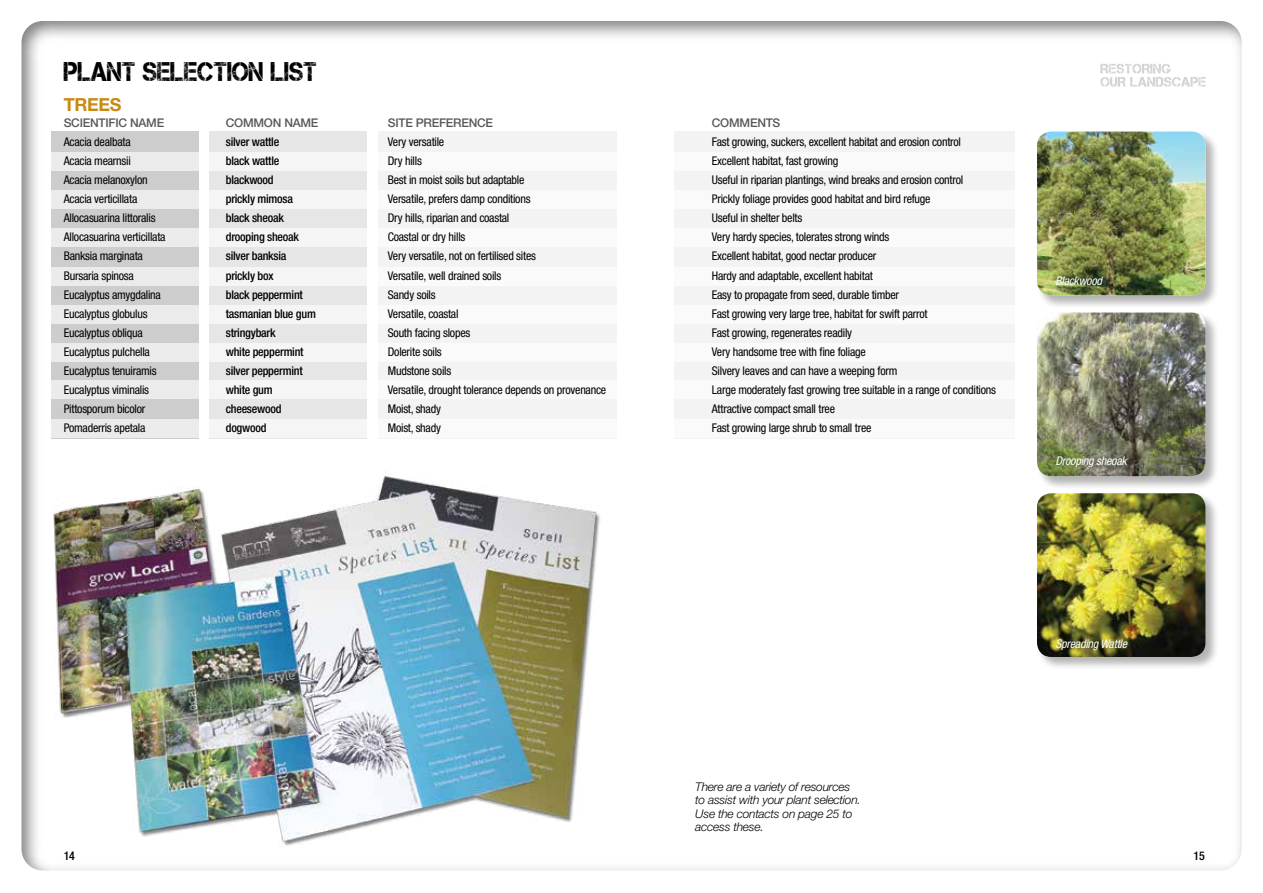
<style>
.page{position:relative;width:1263px;height:893px;background:#fff}
.page>*{position:absolute;margin:0;border:0;box-sizing:border-box;transform-origin:0 0}
.t1{font:27px "Captureit";color:#000;scale:.9 1}
.t2{font:700 18px "Helvetica Neue LT";letter-spacing:-.02em;color:#c88a12}
.t3{font:condensed 12px "Helvetica Neue LT";letter-spacing:-.02em;color:#000}
.t4{font:500 condensed 12px "Helvetica Neue LT";letter-spacing:-.02em;color:#000}
.t5{font:italic 300 12px/13.5px "Helvetica Neue LT";letter-spacing:-.02em;color:#000}
.t6{font:500 12px "Helvetica Neue LT";letter-spacing:-.02em;color:#58595b}
.t7{font:italic condensed 12px "Helvetica Neue LT";letter-spacing:-.02em;color:#fff}
</style>
<div class="page">
<img style="left:21px;top:21px;width:1221px;height:850px">
<div style="left:51px;top:132px;width:148px;height:307px;background:#cdcdcd"></div>
<div style="left:209px;top:132px;width:158px;height:307px;background:#e6e6e6"></div>
<div style="left:378px;top:132px;width:239px;height:307px;background:#f3f3f3"></div>
<div style="left:674px;top:132px;width:340px;height:307px;background:#f3f3f3"></div>
<div style="left:1036px;top:131px;width:183px;height:178px;background:#000;opacity:.3"></div>
<img style="left:1037px;top:132px;width:168px;height:163px">
<div style="left:1036px;top:492px;width:183px;height:178px;background:#000;opacity:.3"></div>
<img style="left:1037px;top:493px;width:168px;height:164px">
<svg style="left:1100px;top:64px;width:105px;height:23px"></svg>
<div style="left:51px;top:152px;width:964px;height:19px;background:linear-gradient(to right,#f0f0f0,#fefefe)"></div>
<div style="left:51px;top:229px;width:964px;height:18px;background:linear-gradient(to right,#f0f0f0,#fefefe)"></div>
<div style="left:51px;top:305px;width:964px;height:18px;background:linear-gradient(to right,#f0f0f0,#fefefe)"></div>
<div style="left:51px;top:381px;width:964px;height:18px;background:linear-gradient(to right,#f0f0f0,#fefefe)"></div>
<div style="left:51px;top:191px;width:964px;height:18px;background:linear-gradient(to right,#f0f0f0,#fefefe)"></div>
<div style="left:51px;top:267px;width:964px;height:19px;background:linear-gradient(to right,#f0f0f0,#fefefe)"></div>
<div style="left:51px;top:343px;width:964px;height:19px;background:linear-gradient(to right,#f0f0f0,#fefefe)"></div>
<div style="left:51px;top:419px;width:964px;height:19px;background:linear-gradient(to right,#f0f0f0,#fefefe)"></div>
<div style="left:1036px;top:312px;width:183px;height:178px;background:#000;opacity:.3"></div>
<img style="left:1037px;top:313px;width:168px;height:163px">
<h1 class="t1" style="left:64px;top:56px;width:283px">PLANT SELECTION LIST</h1>
<h2 class="t2" style="left:64px;top:93px;width:59px">TREES</h2>
<p class="t6" style="left:64px;top:116px;width:102px">SCIENTIFIC NAME</p>
<p class="t6" style="left:226px;top:116px;width:94px">COMMON NAME</p>
<p class="t6" style="left:388px;top:116px;width:107px">SITE PREFERENCE</p>
<p class="t6" style="left:712px;top:116px;width:70px">COMMENTS</p>
<p class="t3" style="left:64px;top:135px;width:68px">Acacia dealbata</p>
<p class="t4" style="left:226px;top:135px;width:55px">silver wattle</p>
<p class="t3" style="left:388px;top:135px;width:58px">Very versatile</p>
<p class="t3" style="left:712px;top:135px;width:251px">Fast growing, suckers, excellent habitat and erosion control</p>
<p class="t3" style="left:64px;top:154px;width:69px">Acacia mearnsii</p>
<p class="t4" style="left:226px;top:154px;width:55px">black wattle</p>
<p class="t3" style="left:388px;top:154px;width:36px">Dry hills</p>
<p class="t3" style="left:712px;top:154px;width:128px">Excellent habitat, fast growing</p>
<p class="t3" style="left:64px;top:173px;width:85px">Acacia melanoxylon</p>
<p class="t4" style="left:226px;top:173px;width:49px">blackwood</p>
<p class="t3" style="left:388px;top:173px;width:138px">Best in moist soils but adaptable</p>
<p class="t3" style="left:712px;top:173px;width:253px">Useful in riparian plantings, wind breaks and erosion control</p>
<p class="t3" style="left:64px;top:192px;width:75px">Acacia verticillata</p>
<p class="t4" style="left:226px;top:192px;width:69px">prickly mimosa</p>
<p class="t3" style="left:388px;top:192px;width:144px">Versatile, prefers damp conditions</p>
<p class="t3" style="left:712px;top:192px;width:220px">Prickly foliage provides good habitat and bird refuge</p>
<p class="t3" style="left:64px;top:211px;width:93px">Allocasuarina littoralis</p>
<p class="t4" style="left:226px;top:211px;width:60px">black sheoak</p>
<p class="t3" style="left:388px;top:211px;width:123px">Dry hills, riparian and coastal</p>
<p class="t3" style="left:712px;top:211px;width:92px">Useful in shelter belts</p>
<p class="t3" style="left:64px;top:230px;width:103px">Allocasuarina verticillata</p>
<p class="t4" style="left:226px;top:230px;width:75px">drooping sheoak</p>
<p class="t3" style="left:388px;top:230px;width:79px">Coastal or dry hills</p>
<p class="t3" style="left:712px;top:230px;width:179px">Very hardy species, tolerates strong winds</p>
<p class="t3" style="left:64px;top:249px;width:81px">Banksia marginata</p>
<p class="t4" style="left:226px;top:249px;width:62px">silver banksia</p>
<p class="t3" style="left:388px;top:249px;width:150px">Very versatile, not on fertilised sites</p>
<p class="t3" style="left:712px;top:249px;width:166px">Excellent habitat, good nectar producer</p>
<p class="t3" style="left:64px;top:268px;width:72px">Bursaria spinosa</p>
<p class="t4" style="left:226px;top:268px;width:49px">prickly box</p>
<p class="t3" style="left:388px;top:268px;width:115px">Versatile, well drained soils</p>
<p class="t3" style="left:712px;top:268px;width:163px">Hardy and adaptable, excellent habitat</p>
<p class="t3" style="left:64px;top:287px;width:99px">Eucalyptus amygdalina</p>
<p class="t4" style="left:226px;top:287px;width:79px">black peppermint</p>
<p class="t3" style="left:388px;top:287px;width:49px">Sandy soils</p>
<p class="t3" style="left:712px;top:287px;width:189px">Easy to propagate from seed, durable timber</p>
<p class="t3" style="left:64px;top:306px;width:85px">Eucalyptus globulus</p>
<p class="t4" style="left:226px;top:306px;width:92px">tasmanian blue gum</p>
<p class="t3" style="left:388px;top:306px;width:72px">Versatile, coastal</p>
<p class="t3" style="left:712px;top:306px;width:217px">Fast growing very large tree, habitat for swift parrot</p>
<p class="t3" style="left:64px;top:325px;width:80px">Eucalyptus obliqua</p>
<p class="t4" style="left:226px;top:325px;width:51px">stringybark</p>
<p class="t3" style="left:388px;top:325px;width:84px">South facing slopes</p>
<p class="t3" style="left:712px;top:325px;width:142px">Fast growing, regenerates readily</p>
<p class="t3" style="left:64px;top:344px;width:88px">Eucalyptus pulchella</p>
<p class="t4" style="left:226px;top:344px;width:79px">white peppermint</p>
<p class="t3" style="left:388px;top:344px;width:55px">Dolerite soils</p>
<p class="t3" style="left:712px;top:344px;width:156px">Very handsome tree with fine foliage</p>
<p class="t3" style="left:64px;top:363px;width:94px">Eucalyptus tenuiramis</p>
<p class="t4" style="left:226px;top:363px;width:78px">silver peppermint</p>
<p class="t3" style="left:388px;top:363px;width:65px">Mudstone soils</p>
<p class="t3" style="left:712px;top:363px;width:187px">Silvery leaves and can have a weeping form</p>
<p class="t3" style="left:64px;top:382px;width:87px">Eucalyptus viminalis</p>
<p class="t4" style="left:226px;top:382px;width:48px">white gum</p>
<p class="t3" style="left:388px;top:382px;width:220px">Versatile, drought tolerance depends on provenance</p>
<p class="t3" style="left:712px;top:382px;width:286px">Large moderately fast growing tree suitable in a range of conditions</p>
<p class="t3" style="left:64px;top:401px;width:83px">Pittosporum bicolor</p>
<p class="t4" style="left:226px;top:401px;width:57px">cheesewood</p>
<p class="t3" style="left:388px;top:401px;width:55px">Moist, shady</p>
<p class="t3" style="left:712px;top:401px;width:125px">Attractive compact small tree</p>
<p class="t3" style="left:64px;top:420px;width:83px">Pomaderris apetala</p>
<p class="t4" style="left:226px;top:420px;width:42px">dogwood</p>
<p class="t3" style="left:388px;top:420px;width:55px">Moist, shady</p>
<p class="t3" style="left:712px;top:420px;width:161px">Fast growing large shrub to small tree</p>
<p class="t7" style="left:1055px;top:274px;width:48px">Blackwood</p>
<p class="t7" style="left:1055px;top:454px;width:73px">Drooping sheoak</p>
<p class="t5" style="left:695px;top:779px;width:167px">There are a variety of resources to assist with your plant selection.<br>Use the contacts on page 25 to access these.</p>
<p class="t7" style="left:1055px;top:636px;width:73px">Spreading Wattle</p>
<p class="t4" style="left:64px;top:848px;width:13px">14</p>
<p class="t4" style="left:1193px;top:848px;width:13px">15</p>
</div>
